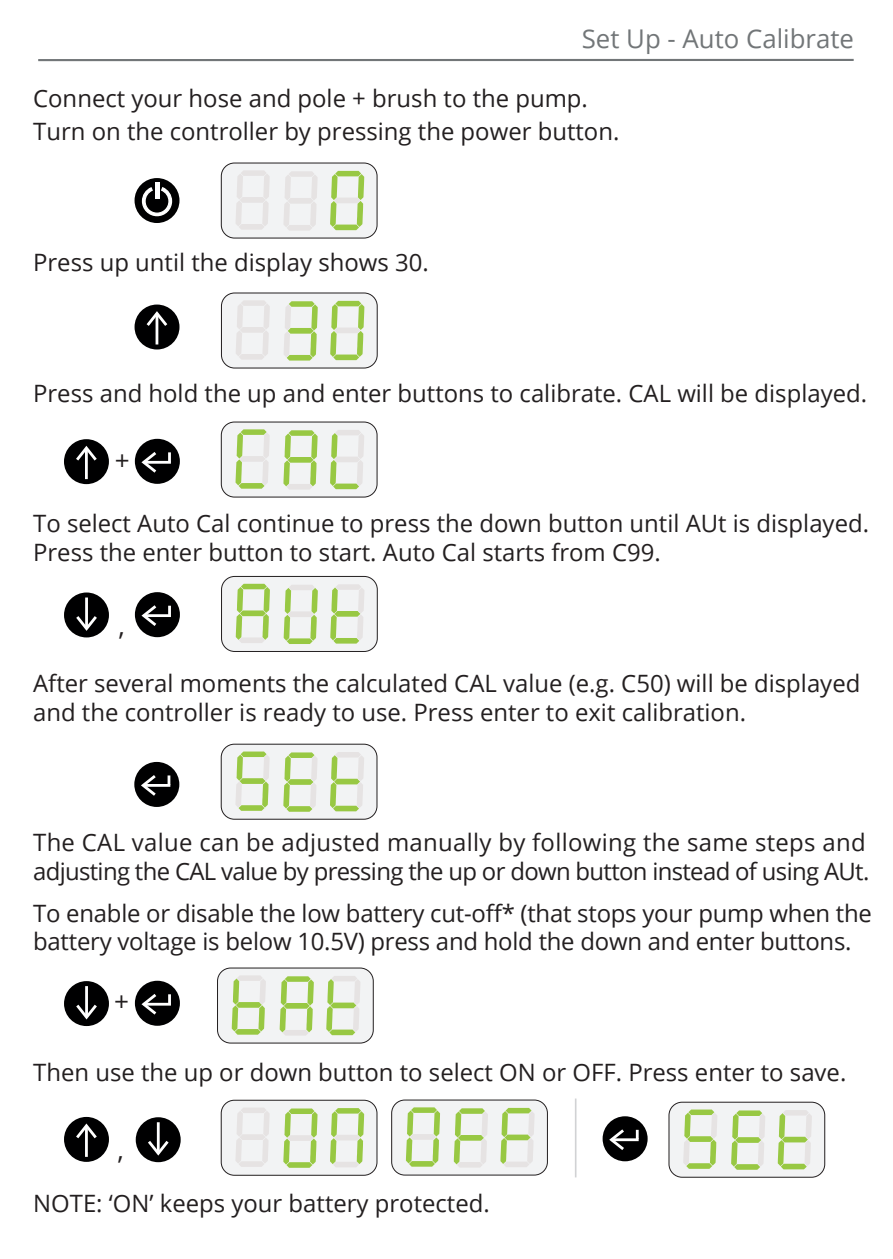
<style>
.page{position:relative;width:893px;height:1259px;background:#fff}
.page>*{position:absolute;margin:0;border:0;box-sizing:border-box;transform-origin:0 0}
.t1{font:26.1px "Open Sans";color:#231f20}
.t2{font:25.8px "Open Sans";color:#727678}
.t3{font:24px/28.8px "Open Sans";color:#231f20}
.t4{font:24px/28.8px "Open Sans";letter-spacing:-.03em;color:#231f20}
</style>
<div class="page">
<div style="left:221px;top:293px;width:156px;height:75px;background:#f2f3f4;border-radius:13px"></div>
<div style="left:221px;top:293px;width:156px;height:75px;border:1px solid #231f20;border-radius:13px"></div>
<svg style="left:236px;top:300px;width:34px;height:60px"></svg>
<svg style="left:284px;top:301px;width:34px;height:59px"></svg>
<svg style="left:330px;top:301px;width:34px;height:59px"></svg>
<div style="left:221px;top:422px;width:156px;height:75px;background:#f2f3f4;border-radius:13px"></div>
<div style="left:221px;top:422px;width:156px;height:75px;border:1px solid #231f20;border-radius:13px"></div>
<svg style="left:236px;top:429px;width:34px;height:60px"></svg>
<svg style="left:283px;top:430px;width:35px;height:59px"></svg>
<svg style="left:330px;top:430px;width:34px;height:59px"></svg>
<div style="left:136px;top:440px;width:43px;height:42px;background:#000001;border-radius:50%"></div>
<div style="left:135px;top:439px;width:45px;height:45px;border:3px solid #000001;border-radius:50%"></div>
<hr style="left:144px;top:461px;width:27px;height:3px;background:#fff">
<svg style="left:139px;top:449px;width:20px;height:26px"></svg>
<svg style="left:168px;top:452px;width:3px;height:9px"></svg>
<div style="left:65px;top:440px;width:43px;height:43px;background:#000001;border-radius:50%"></div>
<div style="left:64px;top:439px;width:45px;height:45px;border:3px solid #000001;border-radius:50%"></div>
<hr style="left:85px;top:448px;width:3px;height:31px;background:#fff">
<svg style="left:73px;top:443px;width:27px;height:20px"></svg>
<div style="left:136px;top:306px;width:42px;height:42px;background:#000001;border-radius:50%"></div>
<div style="left:135px;top:304px;width:44px;height:45px;border:3px solid #000001;border-radius:50%"></div>
<hr style="left:156px;top:313px;width:2px;height:31px;background:#fff">
<svg style="left:144px;top:309px;width:26px;height:20px"></svg>
<div style="left:136px;top:593px;width:43px;height:43px;background:#000001;border-radius:50%"></div>
<div style="left:135px;top:592px;width:45px;height:45px;border:3px solid #000001;border-radius:50%"></div>
<hr style="left:144px;top:614px;width:27px;height:3px;background:#fff">
<svg style="left:139px;top:602px;width:20px;height:27px"></svg>
<svg style="left:168px;top:606px;width:3px;height:9px"></svg>
<div style="left:65px;top:594px;width:43px;height:42px;background:#000001;border-radius:50%"></div>
<div style="left:64px;top:592px;width:45px;height:45px;border:3px solid #000001;border-radius:50%"></div>
<hr style="left:85px;top:597px;width:3px;height:31px;background:#fff">
<svg style="left:73px;top:613px;width:27px;height:20px"></svg>
<div style="left:136px;top:763px;width:42px;height:42px;background:#000001;border-radius:50%"></div>
<div style="left:134px;top:762px;width:45px;height:45px;border:3px solid #000001;border-radius:50%"></div>
<hr style="left:143px;top:784px;width:27px;height:3px;background:#fff">
<svg style="left:139px;top:772px;width:20px;height:26px"></svg>
<svg style="left:168px;top:775px;width:2px;height:9px"></svg>
<div style="left:136px;top:982px;width:43px;height:42px;background:#000001;border-radius:50%"></div>
<div style="left:135px;top:980px;width:45px;height:45px;border:3px solid #000001;border-radius:50%"></div>
<hr style="left:144px;top:1002px;width:27px;height:3px;background:#fff">
<svg style="left:139px;top:991px;width:20px;height:26px"></svg>
<svg style="left:168px;top:994px;width:3px;height:9px"></svg>
<div style="left:65px;top:982px;width:43px;height:42px;background:#000001;border-radius:50%"></div>
<div style="left:64px;top:981px;width:45px;height:45px;border:3px solid #000001;border-radius:50%"></div>
<hr style="left:85px;top:986px;width:3px;height:31px;background:#fff">
<svg style="left:73px;top:1001px;width:27px;height:20px"></svg>
<div style="left:604px;top:1117px;width:42px;height:43px;background:#000001;border-radius:50%"></div>
<div style="left:603px;top:1116px;width:45px;height:45px;border:3px solid #000001;border-radius:50%"></div>
<hr style="left:611px;top:1138px;width:28px;height:3px;background:#fff">
<svg style="left:607px;top:1126px;width:20px;height:27px"></svg>
<svg style="left:636px;top:1129px;width:3px;height:10px"></svg>
<div style="left:65px;top:1118px;width:43px;height:42px;background:#000001;border-radius:50%"></div>
<div style="left:64px;top:1117px;width:45px;height:45px;border:3px solid #000001;border-radius:50%"></div>
<hr style="left:85px;top:1126px;width:3px;height:30px;background:#fff">
<svg style="left:73px;top:1121px;width:27px;height:20px"></svg>
<div style="left:137px;top:1118px;width:42px;height:42px;background:#000001;border-radius:50%"></div>
<div style="left:136px;top:1117px;width:45px;height:45px;border:3px solid #000001;border-radius:50%"></div>
<hr style="left:157px;top:1122px;width:3px;height:31px;background:#fff">
<svg style="left:145px;top:1137px;width:26px;height:20px"></svg>
<div style="left:222px;top:576px;width:155px;height:75px;background:#f2f3f4;border-radius:13px"></div>
<div style="left:221px;top:576px;width:156px;height:75px;border:1px solid #231f20;border-radius:13px"></div>
<svg style="left:236px;top:584px;width:34px;height:59px"></svg>
<svg style="left:284px;top:585px;width:34px;height:59px"></svg>
<svg style="left:330px;top:584px;width:34px;height:59px"></svg>
<div style="left:221px;top:744px;width:156px;height:75px;background:#f2f3f4;border-radius:13px"></div>
<div style="left:221px;top:744px;width:156px;height:75px;border:1px solid #231f20;border-radius:13px"></div>
<svg style="left:236px;top:751px;width:34px;height:60px"></svg>
<svg style="left:283px;top:752px;width:34px;height:60px"></svg>
<svg style="left:330px;top:752px;width:34px;height:59px"></svg>
<div style="left:669px;top:1102px;width:156px;height:75px;background:#f2f3f4;border-radius:13px"></div>
<div style="left:669px;top:1102px;width:156px;height:75px;border:1px solid #231f20;border-radius:13px"></div>
<svg style="left:683px;top:1109px;width:34px;height:59px"></svg>
<svg style="left:731px;top:1110px;width:34px;height:59px"></svg>
<svg style="left:778px;top:1110px;width:34px;height:59px"></svg>
<div style="left:221px;top:1100px;width:156px;height:75px;background:#f2f3f4;border-radius:13px"></div>
<div style="left:221px;top:1100px;width:156px;height:75px;border:1px solid #231f20;border-radius:13px"></div>
<svg style="left:236px;top:1108px;width:34px;height:59px"></svg>
<svg style="left:283px;top:1108px;width:35px;height:59px"></svg>
<svg style="left:330px;top:1108px;width:34px;height:59px"></svg>
<div style="left:392px;top:1100px;width:155px;height:75px;background:#f2f3f4;border-radius:13px"></div>
<div style="left:391px;top:1099px;width:157px;height:76px;border:1px solid #231f20;border-radius:13px"></div>
<svg style="left:406px;top:1107px;width:34px;height:59px"></svg>
<svg style="left:454px;top:1108px;width:34px;height:59px"></svg>
<svg style="left:500px;top:1108px;width:34px;height:59px"></svg>
<div style="left:217px;top:968px;width:156px;height:75px;background:#f2f3f4;border-radius:13px"></div>
<div style="left:217px;top:968px;width:156px;height:75px;border:1px solid #231f20;border-radius:13px"></div>
<svg style="left:232px;top:975px;width:34px;height:59px"></svg>
<svg style="left:280px;top:976px;width:34px;height:59px"></svg>
<svg style="left:326px;top:976px;width:34px;height:59px"></svg>
<hr style="left:575px;top:1098px;width:1px;height:79px;background:#d1d2d4">
<div style="left:136px;top:179px;width:42px;height:43px;background:#000001;border-radius:50%"></div>
<div style="left:135px;top:178px;width:44px;height:45px;border:3px solid #000001;border-radius:50%"></div>
<hr style="left:155px;top:182px;width:4px;height:16px;background:#fff">
<svg style="left:141px;top:186px;width:32px;height:31px"></svg>
<div style="left:221px;top:163px;width:156px;height:75px;background:#f2f3f4;border-radius:13px"></div>
<div style="left:221px;top:163px;width:156px;height:75px;border:1px solid #231f20;border-radius:13px"></div>
<svg style="left:236px;top:170px;width:34px;height:60px"></svg>
<svg style="left:284px;top:171px;width:33px;height:60px"></svg>
<svg style="left:330px;top:171px;width:34px;height:59px"></svg>
<hr style="left:38px;top:59px;width:816px;height:2px;background:#727678">
<p class="t2" style="left:582px;top:21px;width:274px">Set Up - Auto Calibrate</p>
<p class="t3" style="left:33px;top:81px;width:588px;line-height:33px">Connect your hose and pole + brush to the pump.<br>Turn on the controller by pressing the power button.</p>
<p class="t3" style="left:33px;top:247px;width:397px">Press up until the display shows 30.</p>
<p class="t3" style="left:33px;top:378px;width:835px">Press and hold the up and enter buttons to calibrate. CAL will be displayed.</p>
<p class="t1" style="left:115px;top:443px;width:16px">+</p>
<p class="t3" style="left:33px;top:509px;width:837px">To select Auto Cal continue to press the down button until AUt is displayed.<br>Press the enter button to start. Auto Cal starts from C99.</p>
<p class="t1" style="left:119px;top:608px;width:8px">,</p>
<p class="t3" style="left:33px;top:668px;width:829px">After several moments the calculated CAL value (e.g. C50) will be displayed and the controller is ready to use. Press enter to exit calibration.</p>
<p class="t4" style="left:33px;top:827px;width:838px">The CAL value can be adjusted manually by following the same steps and adjusting the CAL value by pressing the up or down button instead of using AUt.</p>
<p class="t3" style="left:33px;top:898px;width:840px">To enable or disable the low battery cut-off* (that stops your pump when the battery voltage is below 10.5V) press and hold the down and enter buttons.</p>
<p class="t1" style="left:114px;top:983px;width:16px">+</p>
<p class="t3" style="left:33px;top:1057px;width:815px">Then use the up or down button to select ON or OFF. Press enter to save.</p>
<p class="t1" style="left:118px;top:1132px;width:8px">,</p>
<p class="t3" style="left:33px;top:1188px;width:458px">NOTE: ‘ON’ keeps your battery protected.</p>
</div>
